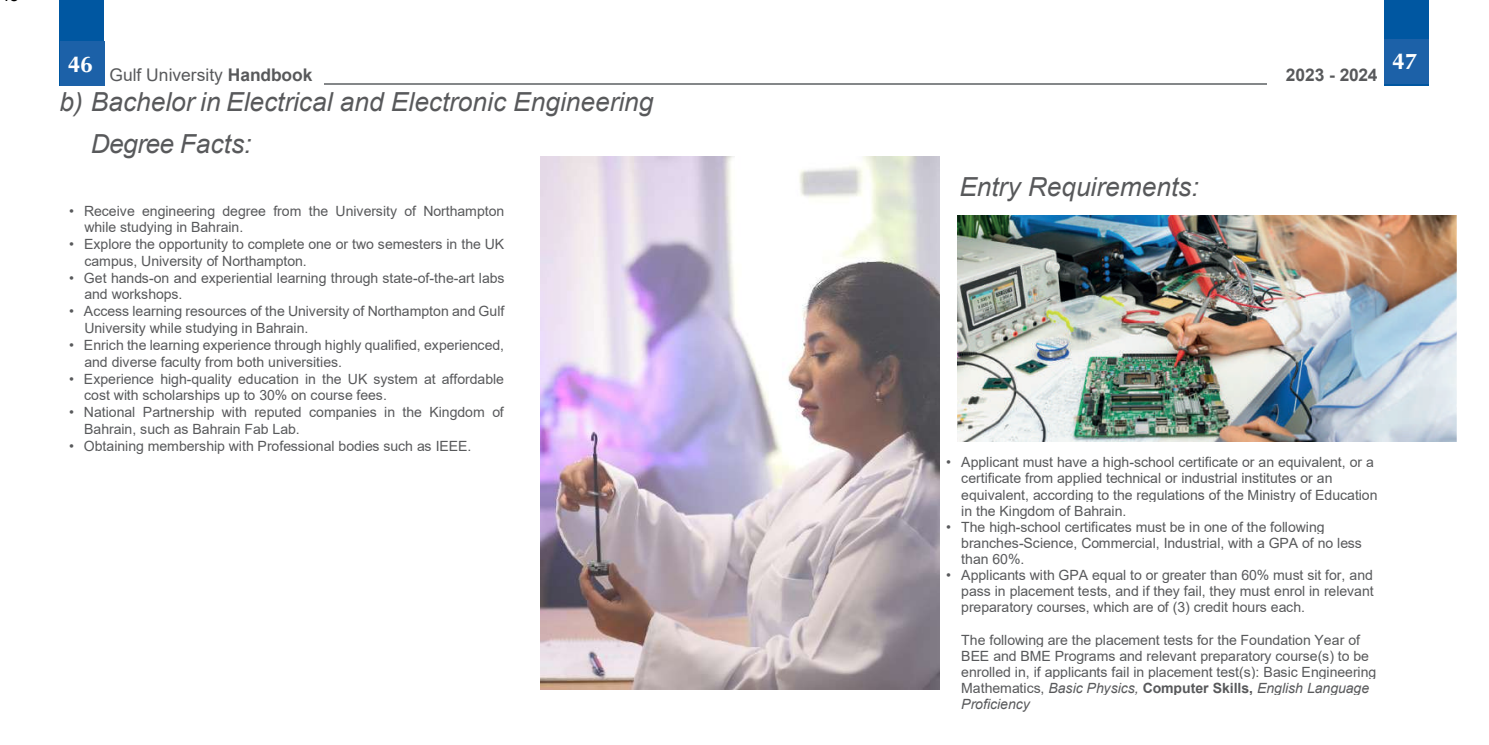
<style>
.page{position:relative;width:1489px;height:745px;background:#fff}
.page>*{position:absolute;margin:0;border:0;box-sizing:border-box;transform-origin:0 0}
.t1{font:italic 26.25px/42.4px "Arial";color:#58595b}
.t2{font:700 22.75px "Optima";color:#fff}
.t3{font:700 21px "Arial";color:#fff}
.t4{font:17.5px "Arial";color:#58595b}
.t5{font:700 17.5px "Arial";letter-spacing:-.01em;color:#58595b}
.t6{font:14px/16.1px "Arial";letter-spacing:-.005em;color:#58595b}
.s1{font-weight:700}
.s2{font-style:italic}
</style>
<div class="page">
<div style="left:60px;top:0;width:44px;height:86px;background:#0057a1"></div>
<div style="left:1384px;top:0;width:45px;height:86px;background:#0057a1"></div>
<hr style="left:324px;top:83px;width:943px;height:2px;background:#848789">
<img style="left:540px;top:156px;width:400px;height:533px">
<img style="left:957px;top:216px;width:499px;height:226px">
<div style="left:60px;top:41px;width:44px;height:44px;background:#1c61a8"></div>
<div style="left:1384px;top:39px;width:44px;height:44px;background:#1c61a8"></div>
<h2 class="t2" style="left:68px;top:52px;width:27px">46</h2>
<h2 class="t2" style="left:1392px;top:49px;width:27px">47</h2>
<p class="t4" style="left:70px;top:63px;width:244px"><sup>44</sup> Gulf University <span class="s1">Handbook</span></p>
<h3 class="t3" style="left:1395px;top:53px;width:25px">45</h3>
<p class="t5" style="left:1285px;top:62px;width:93px">2023 - 2024</p>
<h1 class="t1" style="left:91px;top:81px;width:564px;text-indent:-32px">b) Bachelor in Electrical and Electronic Engineering<br>Degree Facts:</h1>
<p class="t6" style="left:84px;top:202px;width:421px;line-height:16.8px;text-indent:-15px">• Receive engineering degree from the University of Northampton while studying in Bahrain.</p>
<p class="t6" style="left:84px;top:236px;width:421px;line-height:16.8px;text-indent:-15px">• Explore the opportunity to complete one or two semesters in the UK campus, University of Northampton.</p>
<p class="t6" style="left:84px;top:269px;width:421px;line-height:16.6px;text-indent:-15px">• Get hands-on and experiential learning through state-of-the-art labs and workshops.</p>
<p class="t6" style="left:84px;top:303px;width:421px;line-height:16.8px;text-indent:-15px">• Access learning resources of the University of Northampton and Gulf<br>University while studying in Bahrain.</p>
<p class="t6" style="left:84px;top:336px;width:421px;line-height:16.8px;text-indent:-15px">• Enrich the learning experience through highly qualified, experienced, and diverse faculty from both universities.</p>
<p class="t6" style="left:84px;top:370px;width:421px;line-height:16.8px;text-indent:-15px">• Experience high-quality education in the UK system at affordable cost with scholarships up to 30% on course fees.</p>
<p class="t6" style="left:84px;top:403px;width:421px;line-height:16.8px;text-indent:-15px">• National Partnership with reputed companies in the Kingdom of<br>Bahrain, such as Bahrain Fab Lab.</p>
<p class="t6" style="left:69px;top:437px;width:403px">• Obtaining membership with Professional bodies such as IEEE.</p>
<h1 class="t1" style="left:959px;top:166px;width:241px">Entry Requirements:</h1>
<p class="t6" style="left:961px;top:454px;width:418px;text-indent:-15px">• Applicant must have a high-school certificate or an equivalent, or a certificate from applied technical or industrial institutes or an equivalent, according to the regulations of the Ministry of Education in the Kingdom of Bahrain.</p>
<p class="t6" style="left:961px;top:518px;width:402px;text-indent:-15px">• The high-school certificates must be in one of the following branches-Science, Commercial, Industrial, with a GPA of no less than 60%.</p>
<p class="t6" style="left:961px;top:567px;width:414px;text-align:justify;text-indent:-15px">• Applicants with GPA equal to or greater than 60% must sit for, and pass in placement tests, and if they fail, they must enrol in relevant preparatory courses, which are of (3) credit hours each.</p>
<p class="t6" style="left:961px;top:631px;width:417px">The following are the placement tests for the Foundation Year of BEE and BME Programs and relevant preparatory course(s) to be enrolled in, if applicants fail in placement test(s): Basic Engineering Mathematics, <span class="s2">Basic Physics,</span> <span class="s1">Computer Skills,</span> <span class="s2">English Language Proficiency</span></p>
</div>
